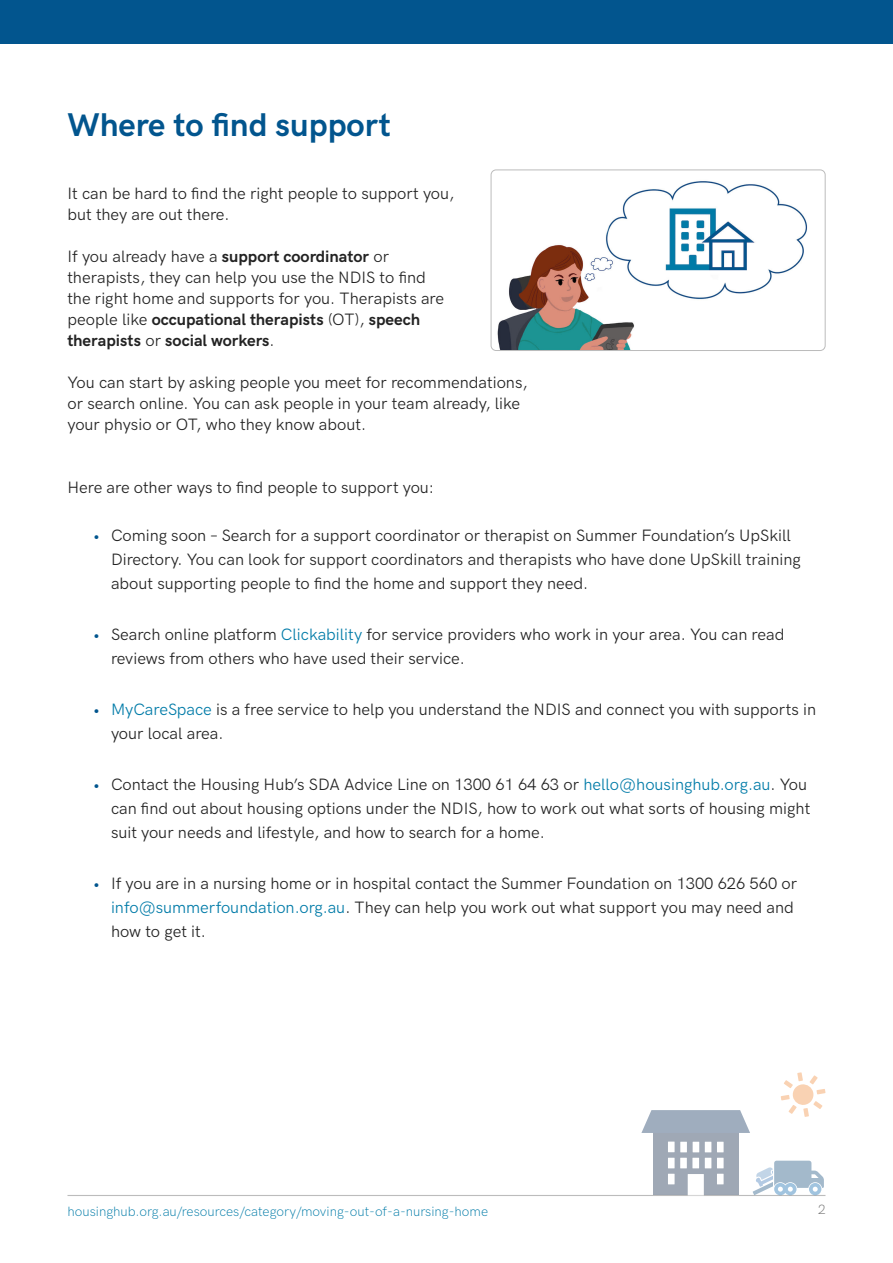
<style>
.page{position:relative;width:893px;height:1263px;background:#fff}
.page>*{position:absolute;margin:0;border:0;box-sizing:border-box;transform-origin:0 0}
.t1{font:700 33px "HK Grotesk";color:#02558e}
.t2{font:16.5px/24px "HK Grotesk";color:#222}
.t3{font:13.5px "HK Grotesk Light Legacy";color:#007ba8}
.t4{font:13.5px "HK Grotesk Light Legacy";color:#707070}
.s1{font-weight:700}
.s2{color:#02558e}
.s3{color:#007ba8}
</style>
<div class="page">
<div style="left:0;top:0;width:893px;height:43px;background:#02558e"></div>
<hr style="left:68px;top:1195px;width:757px;height:1px;background:#bcbcbc">
<div style="left:653px;top:1131px;width:85px;height:64px;background:#9fa8b5"></div>
<div style="left:668px;top:1174px;width:7px;height:10px;background:#fff"></div>
<div style="left:717px;top:1158px;width:7px;height:10px;background:#fff"></div>
<div style="left:705px;top:1158px;width:6px;height:10px;background:#fff"></div>
<div style="left:692px;top:1158px;width:7px;height:10px;background:#fff"></div>
<div style="left:680px;top:1158px;width:7px;height:10px;background:#fff"></div>
<div style="left:668px;top:1158px;width:7px;height:10px;background:#fff"></div>
<div style="left:717px;top:1142px;width:7px;height:10px;background:#fff"></div>
<div style="left:705px;top:1142px;width:6px;height:10px;background:#fff"></div>
<div style="left:693px;top:1142px;width:6px;height:10px;background:#fff"></div>
<div style="left:680px;top:1142px;width:7px;height:10px;background:#fff"></div>
<div style="left:668px;top:1141px;width:7px;height:11px;background:#fff"></div>
<svg style="left:688px;top:1174px;width:16px;height:22px"></svg>
<div style="left:717px;top:1174px;width:7px;height:10px;background:#fff"></div>
<svg style="left:641px;top:1110px;width:109px;height:23px"></svg>
<svg style="left:753px;top:1161px;width:71px;height:34px"></svg>
<svg style="left:781px;top:1072px;width:44px;height:45px"></svg>
<img style="left:491px;top:181px;width:316px;height:168px">
<div style="left:491px;top:170px;width:334px;height:181px;border:1px solid #bcbcbc;border-radius:5px"></div>
<h2 class="t1" style="left:68px;top:100px;width:325px">Where to find support</h2>
<p class="t2" style="left:68px;top:181px;width:388px;line-height:21px">It can be hard to find the right people to support you, but they are out there.</p>
<p class="t2" style="left:68px;top:244px;width:378px;line-height:21px">If you already have a <span class="s1">support coordinator</span> or therapists, they can help you use the NDIS to find the right home and supports for you. Therapists are people like <span class="s1">occupational therapists</span> (OT), <span class="s1">speech therapists</span> or <span class="s1">social workers</span>.</p>
<p class="t2" style="left:68px;top:370px;width:462px;line-height:21px">You can start by asking people you meet for recommendations, or search online. You can ask people in your team already, like your physio or OT, who they know about.</p>
<p class="t2" style="left:68px;top:474px;width:368px">Here are other ways to find people to support you:</p>
<p class="t2" style="left:111px;top:522px;width:691px;text-indent:-18px"><span class="s2">•</span> Coming soon – Search for a support coordinator or therapist on Summer Foundation’s UpSkill<br>Directory. You can look for support coordinators and therapists who have done UpSkill training about supporting people to find the home and support they need.</p>
<p class="t2" style="left:111px;top:621px;width:675px;text-indent:-18px"><span class="s2">•</span> Search online platform <span class="s3">Clickability</span> for service providers who work in your area. You can read reviews from others who have used their service.</p>
<p class="t2" style="left:111px;top:696px;width:707px;text-indent:-18px"><span class="s2">•</span> <span class="s3">MyCareSpace</span> is a free service to help you understand the NDIS and connect you with supports in your local area.</p>
<p class="t2" style="left:111px;top:771px;width:701px;text-indent:-18px"><span class="s2">•</span> Contact the Housing Hub’s SDA Advice Line on 1300 61 64 63 or <span class="s3">hello@housinghub.org.au</span>. You can find out about housing options under the NDIS, how to work out what sorts of housing might suit your needs and lifestyle, and how to search for a home.</p>
<p class="t2" style="left:111px;top:870px;width:688px;text-indent:-18px"><span class="s2">•</span> If you are in a nursing home or in hospital contact the Summer Foundation on 1300 626 560 or <span class="s3">info@summerfoundation.org.au</span>. They can help you work out what support you may need and how to get it.</p>
<p class="t3" style="left:68px;top:1201px;width:422px">housinghub.org.au/resources/category/moving-out-of-a-nursing-home</p>
<p class="t4" style="left:818px;top:1199px;width:9px">2</p>
</div>
